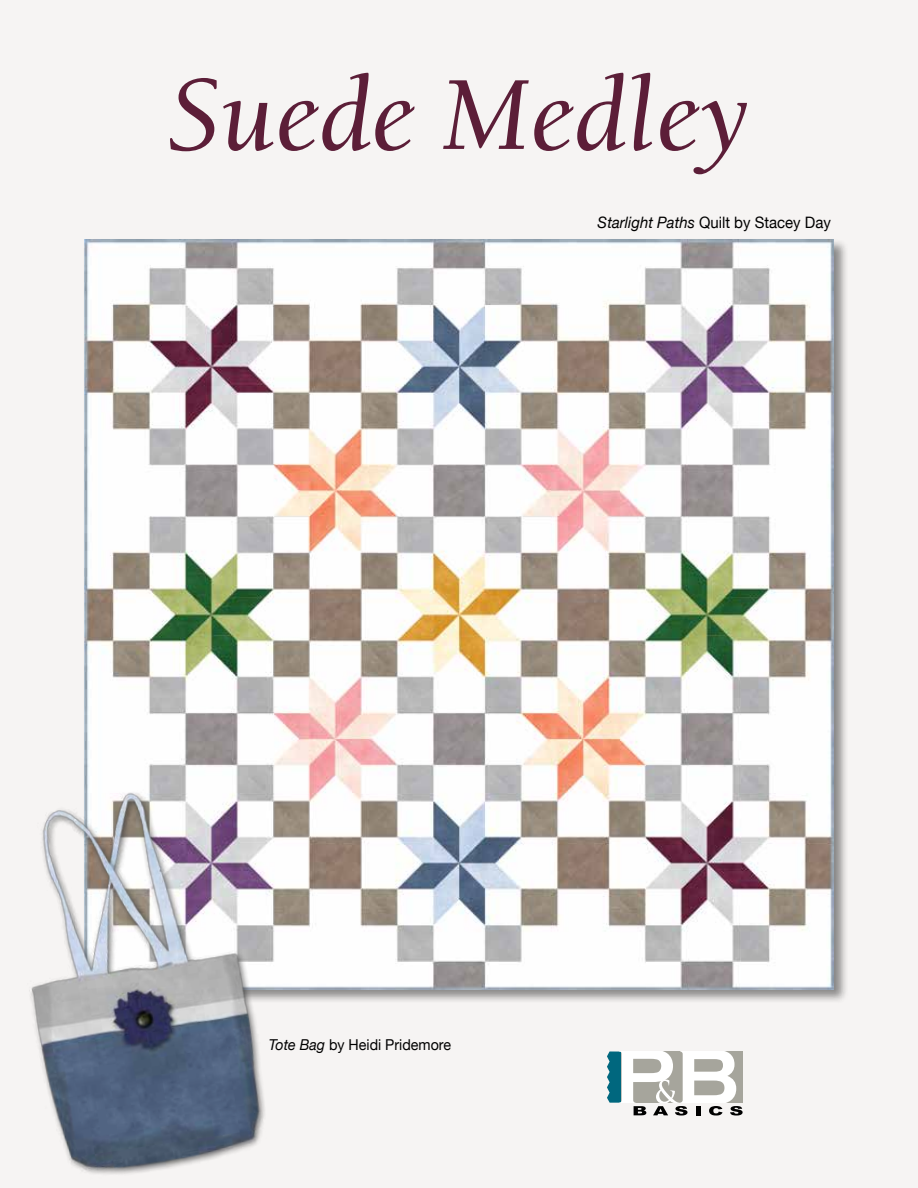
<style>
.page{position:relative;width:918px;height:1188px;background:#f6f4f3}
.page>*{position:absolute;margin:0;border:0;box-sizing:border-box;transform-origin:0 0}
.t1{font:italic 108px "Berkeley";color:#5c1e38}
.t2{font:15.75px "Helvetica Neue";color:#000;scale:.95 1}
.t3{font:15px "Helvetica Neue";color:#000;scale:.95 1}
.s1{font-style:italic}
</style>
<div class="page">
<svg style="left:607px;top:1051px;width:136px;height:65px"></svg>
<div style="left:82px;top:238px;width:767px;height:765px;background:#000;opacity:.44"></div>
<img style="left:84px;top:240px;width:750px;height:749px">
<img style="left:29px;top:769px;width:255px;height:405px">
<h1 class="t1" style="left:167px;top:58px;width:586px">Suede Medley</h1>
<p class="t2" style="left:598px;top:211px;width:247px"><span class="s1">Starlight Paths</span> Quilt by Stacey Day</p>
<p class="t3" style="left:269px;top:1034px;width:193px"><span class="s1">Tote Bag</span> by Heidi Pridemore</p>
</div>
